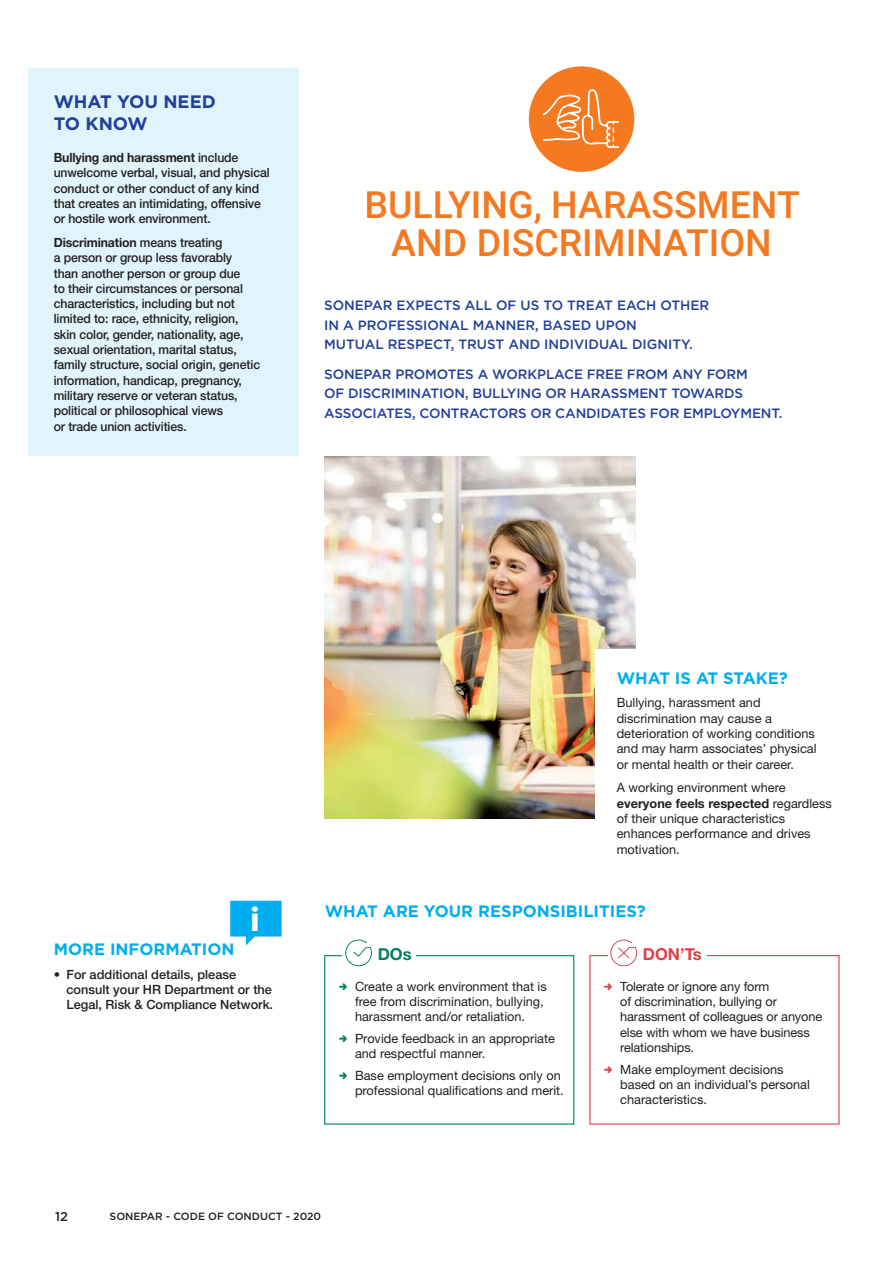
<style>
.page{position:relative;width:893px;height:1263px;background:#fff}
.page>*{position:absolute;margin:0;border:0;box-sizing:border-box;transform-origin:0 0}
.t1{font:500 37.5px/37.8px "Roboto";color:#f47921;text-align:center}
.t2{font:900 33px "Roboto";color:#fff}
.t3{font:700 18px/21.6px "Gotham";color:#223f99}
.t4{font:700 16.5px "Gotham";color:#00aeef}
.t5{font:700 16.5px "Helvetica Neue LT Std";color:#db4148}
.t6{font:700 16.5px "Helvetica Neue LT Std";color:#018060}
.t7{font:500 13.5px/19.5px "Gotham";letter-spacing:-.01em;color:#223f99}
.t8{font:12.75px/15.3px "Helvetica Neue LT Std";color:#231f20}
.t9{font:500 12.75px/15.3px "Helvetica Neue LT Std";letter-spacing:-.01em;color:#231f20;scale:.96 1}
.t10{font:500 12.75px/15.3px "Helvetica Neue LT Std";letter-spacing:-.01em;color:#231f20}
.t11{font:500 12.75px "Gotham";color:#231f20}
.t12{font:500 10.5px "Gotham";color:#231f20}
.s1{font-weight:700}
</style>
<div class="page">
<svg style="left:230px;top:901px;width:52px;height:44px"></svg>
<img style="left:325px;top:457px;width:310px;height:362px">
<div style="left:28px;top:68px;width:271px;height:388px;background:#e1f4fc"></div>
<svg style="left:610px;top:940px;width:27px;height:26px"></svg>
<div style="left:324px;top:955px;width:250px;height:170px;border:1px solid #018060"></div>
<div style="left:342px;top:948px;width:68px;height:21px;background:#fff"></div>
<svg style="left:345px;top:940px;width:27px;height:26px"></svg>
<div style="left:378px;top:948px;width:38px;height:12px;background:#fff"></div>
<div style="left:529px;top:66px;width:105px;height:106px;background:#f47921;border-radius:50%"></div>
<svg style="left:543px;top:89px;width:76px;height:59px"></svg>
<div style="left:595px;top:649px;width:245px;height:212px;background:#fff"></div>
<h3 class="t3" style="left:54px;top:92px;width:164px">WHAT YOU NEED<br>TO KNOW</h3>
<p class="t9" style="left:54px;top:151px;width:226px"><span class="s1">Bullying and harassment</span> include unwelcome verbal, visual, and physical conduct or other conduct of any kind that creates an intimidating, offensive or hostile work environment.</p>
<p class="t9" style="left:54px;top:236px;width:216px"><span class="s1">Discrimination</span> means treating<br>a person or group less favorably<br>than another person or group due<br>to their circumstances or personal characteristics, including but not limited to: race, ethnicity, religion, skin color, gender, nationality, age, sexual orientation, marital status, family structure, social origin, genetic information, handicap, pregnancy, military reserve or veteran status, political or philosophical views<br>or trade union activities.</p>
<h1 class="t1" style="left:364px;top:186px;width:437px">BULLYING, HARASSMENT<br>AND DISCRIMINATION</h1>
<p class="t7" style="left:324px;top:297px;width:386px">SONEPAR EXPECTS ALL OF US TO TREAT EACH OTHER<br>IN A PROFESSIONAL MANNER, BASED UPON<br>MUTUAL RESPECT, TRUST AND INDIVIDUAL DIGNITY.</p>
<p class="t7" style="left:324px;top:365px;width:460px">SONEPAR PROMOTES A WORKPLACE FREE FROM ANY FORM<br>OF DISCRIMINATION, BULLYING OR HARASSMENT TOWARDS<br>ASSOCIATES, CONTRACTORS OR CANDIDATES FOR EMPLOYMENT.</p>
<h2 class="t2" style="left:251px;top:900px;width:11px">i</h2>
<p class="t4" style="left:54px;top:942px;width:182px">MORE INFORMATION</p>
<p class="t10" style="left:66px;top:968px;width:208px;text-indent:-13px">• For additional details, please consult your HR Department or the<br>Legal, Risk &amp; Compliance Network.</p>
<p class="t4" style="left:617px;top:671px;width:173px">WHAT IS AT STAKE?</p>
<p class="t8" style="left:617px;top:697px;width:201px">Bullying, harassment and discrimination may cause a deterioration of working conditions and may harm associates’ physical or mental health or their career.</p>
<p class="t8" style="left:617px;top:782px;width:217px">A working environment where <span class="s1">everyone feels respected</span> regardless of their unique characteristics enhances performance and drives motivation.</p>
<p class="t4" style="left:325px;top:904px;width:323px">WHAT ARE YOUR RESPONSIBILITIES?</p>
<p class="t6" style="left:378px;top:948px;width:35px">DOs</p>
<p class="t8" style="left:355px;top:980px;width:193px">Create a work environment that is free from discrimination, bullying, harassment and/or retaliation.</p>
<p class="t8" style="left:355px;top:1033px;width:201px">Provide feedback in an appropriate and respectful manner.</p>
<p class="t8" style="left:355px;top:1069px;width:210px">Base employment decisions only on professional qualifications and merit.</p>
<p class="t5" style="left:643px;top:948px;width:60px">DON’Ts</p>
<p class="t8" style="left:620px;top:980px;width:203px">Tolerate or ignore any form<br>of discrimination, bullying or harassment of colleagues or anyone else with whom we have business relationships.</p>
<p class="t8" style="left:620px;top:1063px;width:191px">Make employment decisions based on an individual’s personal characteristics.</p>
<p class="t11" style="left:55px;top:1211px;width:14px">12</p>
<p class="t12" style="left:110px;top:1212px;width:213px">SONEPAR - CODE OF CONDUCT - 2020</p>
</div>
